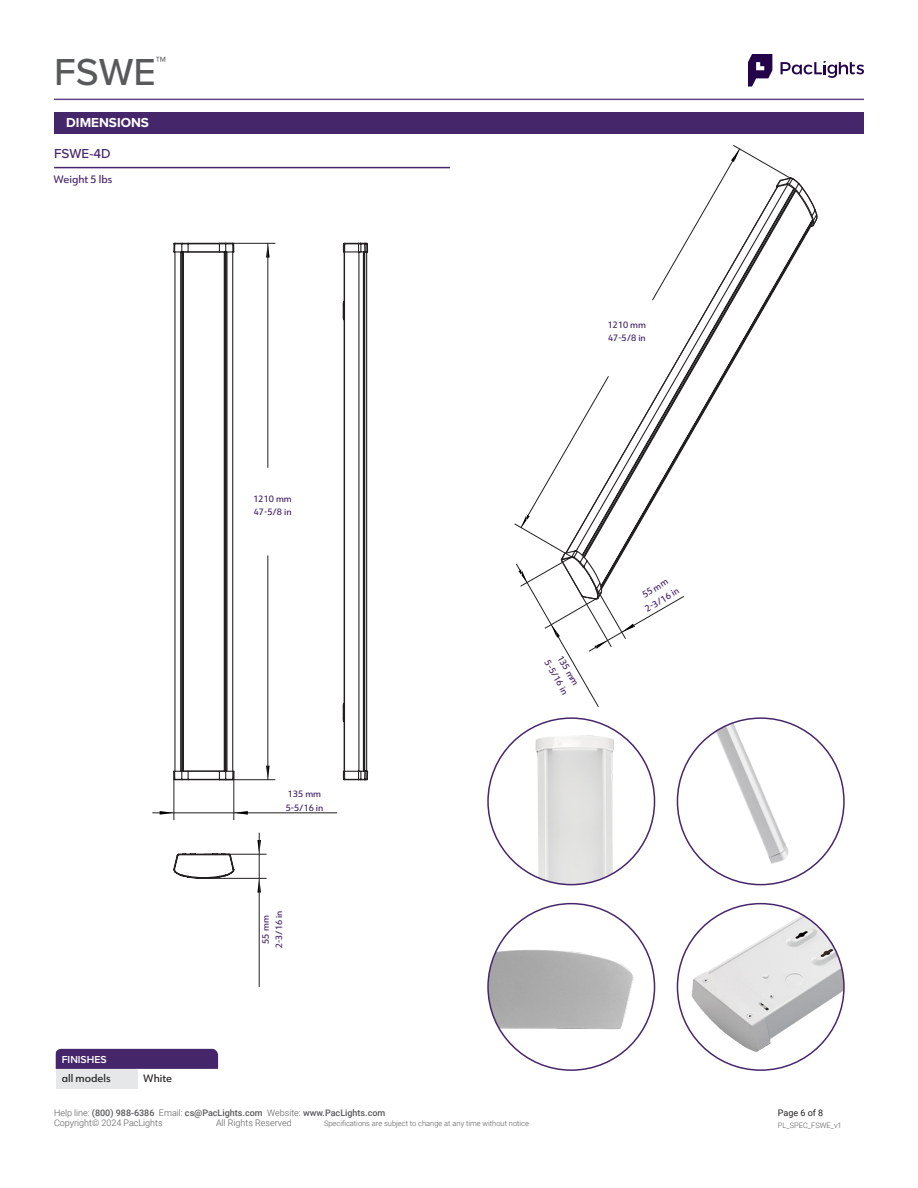
<style>
.page{position:relative;width:918px;height:1188px;background:#fff}
.page>*{position:absolute;margin:0;border:0;box-sizing:border-box;transform-origin:0 0}
.t1{font:500 39px "Proxima Nova";color:#58595b}
.t2{font:700 13.5px "Proxima Nova";color:#fff}
.Sub-Title{font:500 13.5px "Proxima Nova";color:#46266b}
.t3{font:500 10.5px/19.4px "URW Form";color:#231f20}
.Content{font:500 10.5px "URW Form";color:#46266b}
.t4{font:300 9px/10.8px "Roboto";color:#58595b}
.Content-2{font:500 9px "URW Form";color:#46266b}
.t5{font:9px "Roboto";color:#231f20}
.t6{font:300 7.5px "Roboto";color:#58595b}
.s1{font-family:"Proxima Nova";font-weight:600;color:#fff}
.s2{font-weight:500}
</style>
<div class="page">
<hr style="left:54px;top:99px;width:810px;height:1px;background:#634489">
<svg style="left:748px;top:54px;width:24px;height:33px"></svg>
<svg style="left:781px;top:61px;width:83px;height:17px"></svg>
<div style="left:54px;top:112px;width:810px;height:22px;background:#46266b"></div>
<div style="left:56px;top:1069px;width:81px;height:19px;background:#e6e7e9"></div>
<svg style="left:56px;top:1049px;width:162px;height:38px"></svg>
<hr style="left:54px;top:167px;width:396px;height:1px;background:#46266b">
<img style="left:488px;top:719px;width:166px;height:166px">
<img style="left:488px;top:927px;width:161px;height:119px">
<img style="left:698px;top:719px;width:124px;height:166px">
<img style="left:677px;top:904px;width:167px;height:166px;border-radius:83px">
<svg style="left:173px;top:242px;width:62px;height:539px"></svg>
<svg style="left:173px;top:853px;width:62px;height:26px"></svg>
<svg style="left:342px;top:242px;width:27px;height:539px"></svg>
<hr style="left:267px;top:243px;width:1px;height:224px;background:#231f20">
<hr style="left:267px;top:556px;width:1px;height:224px;background:#231f20">
<svg style="left:266px;top:244px;width:4px;height:14px"></svg>
<svg style="left:266px;top:766px;width:4px;height:13px"></svg>
<hr style="left:219px;top:243px;width:56px;height:1px;background:#231f20">
<hr style="left:219px;top:779px;width:56px;height:1px;background:#231f20">
<hr style="left:153px;top:812px;width:184px;height:1px;background:#231f20">
<svg style="left:234px;top:811px;width:14px;height:4px"></svg>
<svg style="left:160px;top:811px;width:14px;height:4px"></svg>
<hr style="left:233px;top:771px;width:1px;height:49px;background:#231f20">
<hr style="left:174px;top:771px;width:1px;height:49px;background:#231f20">
<hr style="left:259px;top:833px;width:1px;height:154px;background:#231f20">
<svg style="left:257px;top:879px;width:4px;height:14px"></svg>
<svg style="left:257px;top:840px;width:4px;height:14px"></svg>
<hr style="left:204px;top:878px;width:62px;height:1px;background:#231f20">
<hr style="left:204px;top:854px;width:62px;height:1px;background:#231f20">
<svg style="left:791px;top:177px;width:27px;height:85px"></svg>
<svg style="left:514px;top:145px;width:277px;height:562px"></svg>
<svg style="left:518px;top:550px;width:167px;height:102px"></svg>
<h1 class="t1" style="left:54px;top:43px;width:114px">FSWE<sup>™</sup></h1>
<p class="t2" style="left:66px;top:112px;width:84px">DIMENSIONS</p>
<p class="Sub-Title" style="left:54px;top:143px;width:58px">FSWE-4D</p>
<p class="Content" style="left:53px;top:172px;width:60px">Weight 5 lbs</p>
<p class="Content-2" style="left:608px;top:318px;width:40px">1210 mm</p>
<p class="Content-2" style="left:608px;top:332px;width:39px">47-5/8 in</p>
<p class="Content-2" style="left:253px;top:492px;width:40px">1210 mm</p>
<p class="Content-2" style="left:254px;top:506px;width:39px">47-5/8 in</p>
<p class="Content-2" style="left:288px;top:788px;width:35px">135 mm</p>
<p class="Content-2" style="left:286px;top:802px;width:39px">5-5/16 in</p>
<p class="Content-2" style="left:259px;top:944px;width:30px;rotate:-90deg">55 mm</p>
<p class="Content-2" style="left:273px;top:948px;width:39px;rotate:-90deg">2-3/16 in</p>
<p class="Content-2" style="left:565px;top:653px;width:35px;rotate:60deg">135 mm</p>
<p class="Content-2" style="left:552px;top:658px;width:39px;rotate:60deg">5-5/16 in</p>
<p class="t3" style="left:62px;top:1049px;width:50px"><span class="s1">FINISHES </span>all models</p>
<p class="t3" style="left:143px;top:1068px;width:30px">White</p>
<p class="t4" style="left:54px;top:1107px;width:333px">Help line: <span class="s2">(800) 988-6386</span> Email: <span class="s2">cs@PacLights.com</span> Website: <span class="s2">www.PacLights.com<br></span>Copyright© 2024 PacLights</p>
<p class="t4" style="left:216px;top:1118px;width:77px">All Rights Reserved</p>
<p class="t6" style="left:324px;top:1119px;width:207px">Specifications are subject to change at any time without notice</p>
<p class="Content-2" style="left:640px;top:590px;width:30px;rotate:-31deg">55 mm</p>
<p class="Content-2" style="left:643px;top:604px;width:39px;rotate:-31deg">2-3/16 in</p>
<p class="t5" style="left:778px;top:1106px;width:47px">Page 6 of 8</p>
<p class="t6" style="left:778px;top:1120px;width:65px">PL_SPEC_FSWE_v1</p>
</div>
